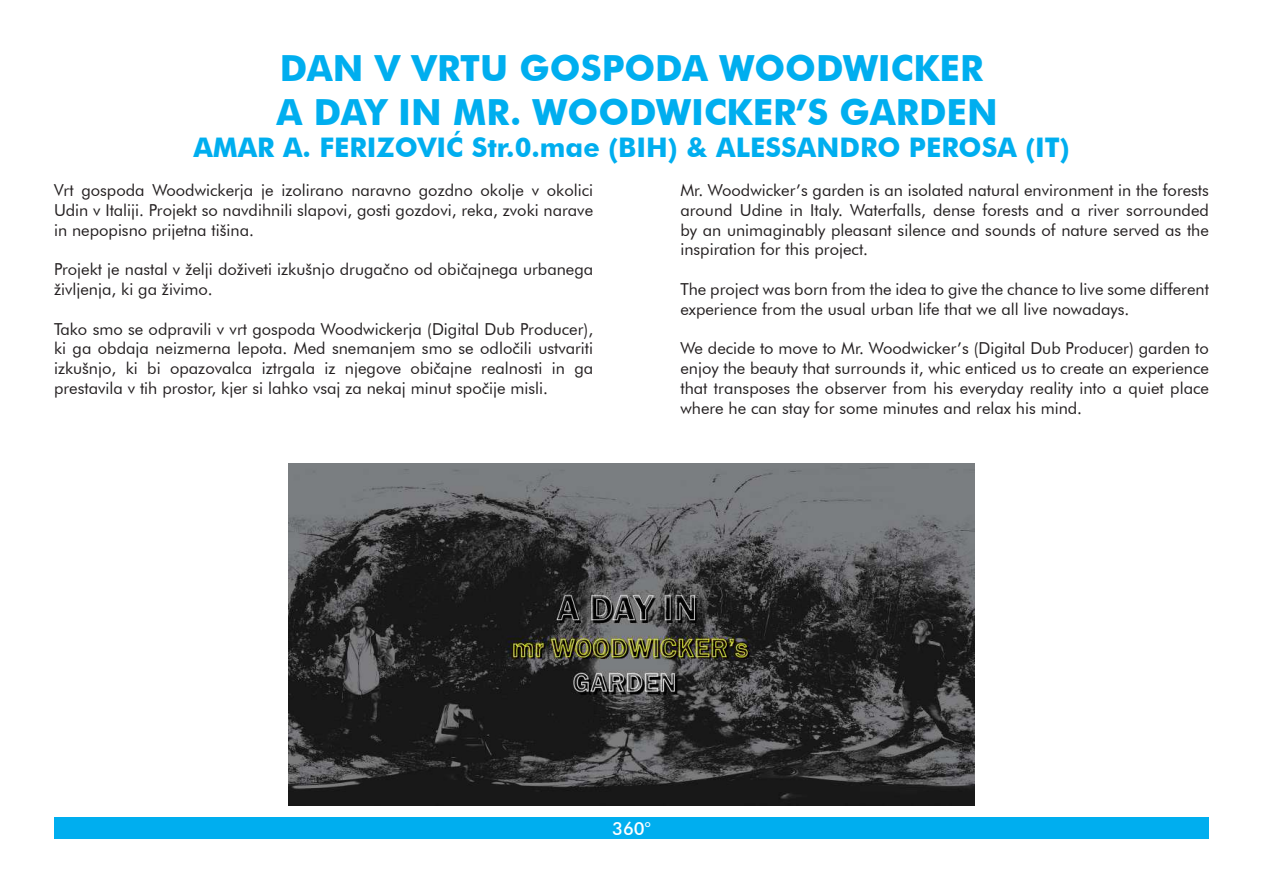
<style>
.page{position:relative;width:1263px;height:893px;background:#fff}
.page>*{position:absolute;margin:0;border:0;box-sizing:border-box;transform-origin:0 0}
.t1{font:700 36px/43.2px "Futura BT";color:#00aeef}
.t2{font:700 27px "Futura BT";color:#00aeef}
.t3{font:500 18px "Futura BT";color:#fff}
.t4{font:16.5px/19.8px "Futura BT";color:#231f20;text-align:justify}
</style>
<div class="page">
<div style="left:54px;top:818px;width:1155px;height:21px;background:#00aeef"></div>
<img style="left:289px;top:463px;width:685px;height:343px">
<h1 class="t1" style="left:276px;top:47px;width:723px">DAN V VRTU GOSPODA WOODWICKER<br>A DAY IN MR. WOODWICKER’S GARDEN</h1>
<h2 class="t2" style="left:193px;top:131px;width:878px">AMAR A. FERIZOVIĆ Str.0.mae (BIH) &amp; ALESSANDRO PEROSA (IT)</h2>
<p class="t4" style="left:54px;top:180px;width:541px">Vrt gospoda Woodwickerja je izolirano naravno gozdno okolje v okolici Udin v Italiji. Projekt so navdihnili slapovi, gosti gozdovi, reka, zvoki narave in nepopisno prijetna tišina.</p>
<p class="t4" style="left:54px;top:259px;width:541px">Projekt je nastal v želji doživeti izkušnjo drugačno od običajnega urbanega življenja, ki ga živimo.</p>
<p class="t4" style="left:54px;top:319px;width:541px">Tako smo se odpravili v vrt gospoda Woodwickerja (Digital Dub Producer), ki ga obdaja neizmerna lepota. Med snemanjem smo se odločili ustvariti izkušnjo, ki bi opazovalca iztrgala iz njegove običajne realnosti in ga prestavila v tih prostor, kjer si lahko vsaj za nekaj minut spočije misli.</p>
<p class="t4" style="left:680px;top:180px;width:530px">Mr. Woodwicker’s garden is an isolated natural environment in the forests around Udine in Italy. Waterfalls, dense forests and a river sorrounded by an unimaginably pleasant silence and sounds of nature served as the inspiration for this project.</p>
<p class="t4" style="left:680px;top:279px;width:530px">The project was born from the idea to give the chance to live some different experience from the usual urban life that we all live nowadays.</p>
<p class="t4" style="left:680px;top:339px;width:530px">We decide to move to Mr. Woodwicker’s (Digital Dub Producer) garden to enjoy the beauty that surrounds it, whic enticed us to create an experience that transposes the observer from his everyday reality into a quiet place where he can stay for some minutes and relax his mind.</p>
<p class="t3" style="left:612px;top:818px;width:40px">360°</p>
</div>
